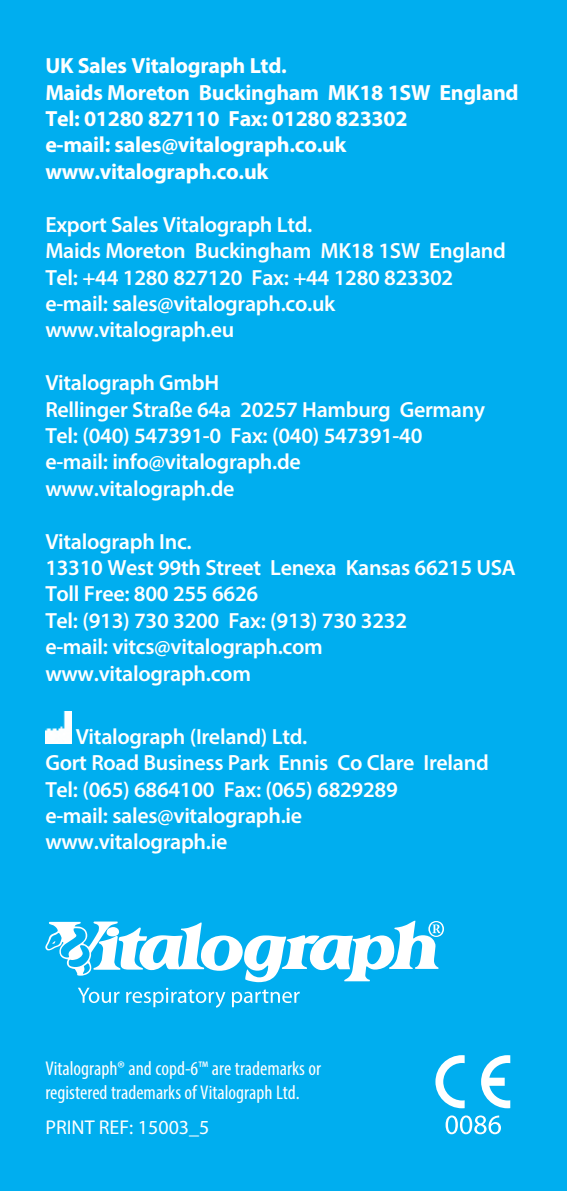
<style>
.page{position:relative;width:567px;height:1191px;background:#00aeef}
.page>*{position:absolute;margin:0;border:0;box-sizing:border-box;transform-origin:0 0}
.t1{font:600 22px/26.4px "Myriad Pro";letter-spacing:-.015em;color:#fff}
.t2{font:700 22px "Myriad Pro";letter-spacing:-.015em;color:#fff}
.t3{font:condensed 20px/24px "Myriad Pro";color:#fff}
.t4{font:20px "Myriad Pro";color:#fff}
</style>
<div class="page">
<svg style="left:435px;top:1055px;width:30px;height:53px"></svg>
<svg style="left:481px;top:1055px;width:29px;height:53px"></svg>
<svg style="left:446px;top:1115px;width:55px;height:19px"></svg>
<svg style="left:45px;top:920px;width:399px;height:87px"></svg>
<img style="left:45px;top:711px;width:26px;height:33px">
<p class="t2" style="left:45px;top:51px;width:243px">UK Sales Vitalograph Ltd.</p>
<p class="t2" style="left:45px;top:78px;width:475px">Maids Moreton Buckingham MK18 1SW England</p>
<p class="t2" style="left:45px;top:104px;width:364px">Tel: 01280 827110 Fax: 01280 823302</p>
<p class="t2" style="left:45px;top:131px;width:303px">e-mail: sales@vitalograph.co.uk</p>
<p class="t2" style="left:45px;top:157px;width:225px">www.vitalograph.co.uk</p>
<p class="t1" style="left:45px;top:210px;width:269px">Export Sales Vitalograph Ltd.</p>
<p class="t1" style="left:45px;top:237px;width:462px">Maids Moreton Buckingham MK18 1SW England</p>
<p class="t1" style="left:45px;top:263px;width:410px">Tel: +44 1280 827120 Fax: +44 1280 823302</p>
<p class="t1" style="left:45px;top:290px;width:292px">e-mail: sales@vitalograph.co.uk</p>
<p class="t1" style="left:45px;top:316px;width:190px">www.vitalograph.eu</p>
<p class="t1" style="left:45px;top:369px;width:441px">Vitalograph GmbH<br>Rellinger Straße 64a 20257 Hamburg Germany</p>
<p class="t1" style="left:45px;top:422px;width:379px">Tel: (040) 547391-0 Fax: (040) 547391-40</p>
<p class="t1" style="left:45px;top:448px;width:257px">e-mail: info@vitalograph.de</p>
<p class="t1" style="left:45px;top:474px;width:191px">www.vitalograph.de</p>
<p class="t1" style="left:45px;top:527px;width:148px">Vitalograph Inc.</p>
<p class="t1" style="left:45px;top:554px;width:472px">13310 West 99th Street Lenexa Kansas 66215 USA</p>
<p class="t1" style="left:45px;top:580px;width:214px">Toll Free: 800 255 6626</p>
<p class="t1" style="left:45px;top:606px;width:363px">Tel: (913) 730 3200 Fax: (913) 730 3232</p>
<p class="t1" style="left:45px;top:633px;width:279px">e-mail: vitcs@vitalograph.com</p>
<p class="t1" style="left:45px;top:659px;width:207px">www.vitalograph.com</p>
<p class="t1" style="left:76px;top:722px;width:233px">Vitalograph (Ireland) Ltd.</p>
<p class="t1" style="left:45px;top:749px;width:445px">Gort Road Business Park Ennis Co Clare Ireland</p>
<p class="t1" style="left:45px;top:775px;width:354px">Tel: (065) 6864100 Fax: (065) 6829289</p>
<p class="t1" style="left:45px;top:802px;width:258px">e-mail: sales@vitalograph.ie</p>
<p class="t1" style="left:45px;top:828px;width:184px">www.vitalograph.ie</p>
<p class="t3" style="left:45px;top:1056px;width:277px">Vitalograph® and copd-6™ are trademarks or registered trademarks of Vitalograph Ltd.</p>
<p class="t4" style="left:45px;top:1115px;width:166px">PRINT REF: 15003_5</p>
</div>
